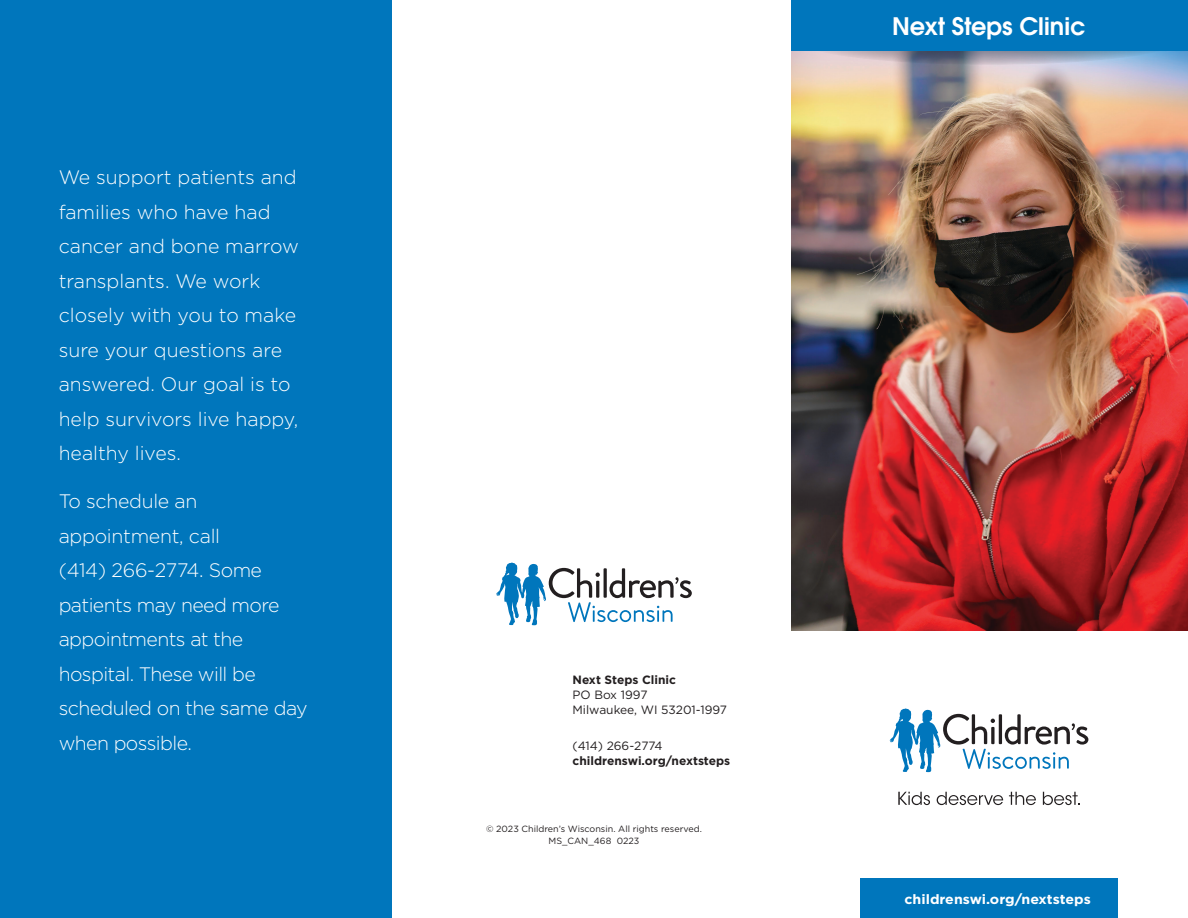
<style>
.page{position:relative;width:1188px;height:918px;background:#fff}
.page>*{position:absolute;margin:0;border:0;box-sizing:border-box;transform-origin:0 0}
.t1{font:600 24px "ITC Avant Garde Pro";color:#fff}
.t2{font:300 19.5px/34.5px "Gotham";letter-spacing:-.015em;color:#fff}
.t3{font:700 13.5px "Gotham";color:#fff;scale:1.05 1}
.t4{font:700 12px/15px "Gotham";color:#231f20}
.t5{font:12px "Gotham";color:#231f20}
.t6{font:9px "Gotham";color:#231f20}
.s1{font-weight:400}
</style>
<div class="page">
<img style="left:791px;top:51px;width:397px;height:580px">
<svg style="left:799px;top:17px;width:380px;height:48px;background:#9298ab"></svg>
<div style="left:0;top:0;width:392px;height:918px;background:#0076bc"></div>
<div style="left:791px;top:0;width:397px;height:51px;background:#0076bc"></div>
<svg style="left:890px;top:708px;width:198px;height:65px"></svg>
<svg style="left:898px;top:792px;width:32px;height:13px"></svg>
<svg style="left:937px;top:792px;width:66px;height:13px"></svg>
<svg style="left:1009px;top:792px;width:27px;height:13px"></svg>
<svg style="left:1043px;top:792px;width:37px;height:13px"></svg>
<div style="left:861px;top:878px;width:257px;height:40px;background:#0076bc"></div>
<svg style="left:496px;top:563px;width:196px;height:62px"></svg>
<p class="t2" style="left:59px;top:159px;width:242px">We support patients and families who have had cancer and bone marrow transplants. We work closely with you to make sure your questions are answered. Our goal is to help survivors live happy, healthy lives.</p>
<p class="t2" style="left:59px;top:483px;width:250px">To schedule an appointment, call<br>(414) 266-2774. Some patients may need more appointments at the hospital. These will be scheduled on the same day when possible.</p>
<p class="t1" style="left:892px;top:10px;width:195px">Next Steps Clinic</p>
<p class="t4" style="left:573px;top:673px;width:105px">Next Steps Clinic<br><span class="s1">PO Box 1997</span></p>
<p class="t5" style="left:573px;top:703px;width:156px">Milwaukee, WI 53201-1997</p>
<p class="t5" style="left:573px;top:738px;width:92px">(414) 266-2774</p>
<p class="t4" style="left:573px;top:753px;width:159px">childrenswi.org/nextsteps</p>
<p class="t6" style="left:486px;top:823px;width:217px">© 2023 Children’s Wisconsin. All rights reserved.</p>
<p class="t6" style="left:549px;top:835px;width:92px">MS_CAN_468 0223</p>
<p class="t3" style="left:905px;top:890px;width:179px">childrenswi.org/nextsteps</p>
</div>
